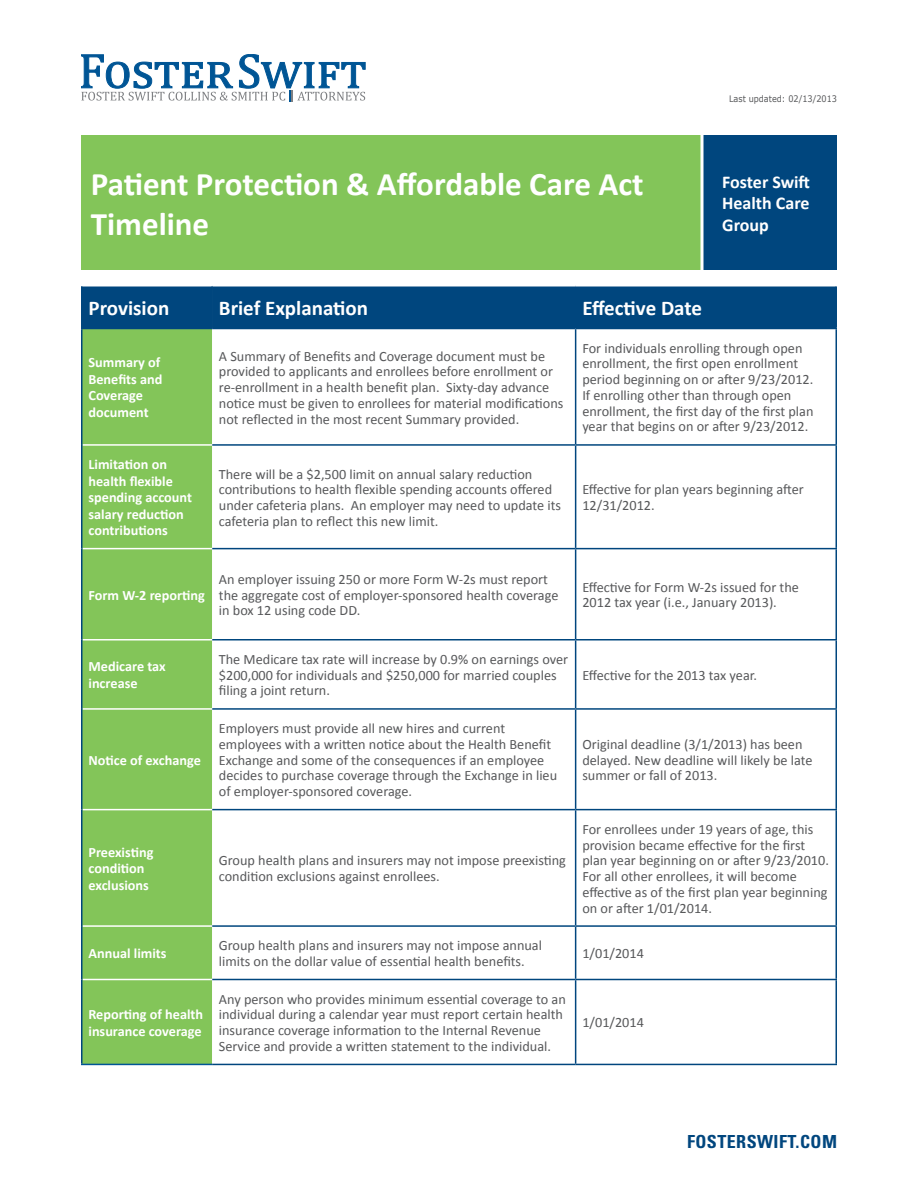
<style>
.page{position:relative;width:918px;height:1188px;background:#fff}
.page>*{position:absolute;margin:0;border:0;box-sizing:border-box;transform-origin:0 0}
.t1{font:700 33px/39.6px "Calibri";color:#fff}
.t2{font:700 21px "Calibri";color:#fff}
.t3{font:700 18px/21.6px "Calibri";color:#fff;text-align:justify}
.t4{font:700 condensed 18px "Univers LT Std";letter-spacing:.025em;color:#00467e}
.Table_Text{font:14.25px/15.8px "Calibri";color:#57585a}
.Table_Text-2{font:700 14.25px/16.5px "Calibri";color:#fff}
.t5{font:9px "Verdana";color:#57585a;scale:.9 1}
</style>
<div class="page">
<svg style="left:81px;top:54px;width:285px;height:48px"></svg>
<div style="left:82px;top:286px;width:130px;height:42px;background:#00467e"></div>
<div style="left:213px;top:286px;width:623px;height:42px;background:#00467e"></div>
<div style="left:82px;top:329px;width:130px;height:735px;background:#83c559"></div>
<svg style="left:212px;top:329px;width:624px;height:735px"></svg>
<hr style="left:575px;top:286px;width:1px;height:42px;background:#00467e">
<hr style="left:575px;top:329px;width:1px;height:115px;background:#00467e">
<hr style="left:212px;top:444px;width:364px;height:2px;background:#00467e">
<hr style="left:576px;top:444px;width:261px;height:2px;background:#00467e">
<hr style="left:575px;top:446px;width:1px;height:102px;background:#00467e">
<hr style="left:212px;top:548px;width:364px;height:1px;background:#00467e">
<hr style="left:576px;top:548px;width:261px;height:1px;background:#00467e">
<hr style="left:575px;top:549px;width:1px;height:90px;background:#00467e">
<hr style="left:212px;top:639px;width:364px;height:1px;background:#00467e">
<hr style="left:576px;top:639px;width:261px;height:1px;background:#00467e">
<hr style="left:575px;top:640px;width:1px;height:68px;background:#00467e">
<hr style="left:212px;top:708px;width:364px;height:2px;background:#00467e">
<hr style="left:576px;top:708px;width:261px;height:2px;background:#00467e">
<hr style="left:575px;top:710px;width:1px;height:99px;background:#00467e">
<hr style="left:212px;top:809px;width:364px;height:1px;background:#00467e">
<hr style="left:576px;top:809px;width:261px;height:1px;background:#00467e">
<hr style="left:575px;top:810px;width:1px;height:115px;background:#00467e">
<hr style="left:212px;top:925px;width:364px;height:2px;background:#00467e">
<hr style="left:576px;top:925px;width:261px;height:2px;background:#00467e">
<hr style="left:575px;top:927px;width:1px;height:52px;background:#00467e">
<hr style="left:212px;top:979px;width:364px;height:1px;background:#00467e">
<hr style="left:576px;top:979px;width:261px;height:1px;background:#00467e">
<hr style="left:575px;top:980px;width:1px;height:84px;background:#00467e">
<hr style="left:212px;top:328px;width:364px;height:1px;background:#00467e">
<hr style="left:576px;top:328px;width:261px;height:1px;background:#00467e">
<hr style="left:82px;top:444px;width:130px;height:2px;background:#fff">
<hr style="left:82px;top:548px;width:130px;height:1px;background:#fff">
<hr style="left:82px;top:639px;width:130px;height:1px;background:#fff">
<hr style="left:82px;top:708px;width:130px;height:2px;background:#fff">
<hr style="left:82px;top:809px;width:130px;height:1px;background:#fff">
<hr style="left:82px;top:925px;width:130px;height:2px;background:#fff">
<hr style="left:82px;top:979px;width:130px;height:1px;background:#fff">
<hr style="left:81px;top:329px;width:1px;height:116px;background:#00467e">
<hr style="left:836px;top:329px;width:1px;height:115px;background:#00467e">
<hr style="left:81px;top:445px;width:1px;height:104px;background:#00467e">
<hr style="left:836px;top:446px;width:1px;height:102px;background:#00467e">
<hr style="left:81px;top:549px;width:1px;height:91px;background:#00467e">
<hr style="left:836px;top:549px;width:1px;height:90px;background:#00467e">
<hr style="left:81px;top:640px;width:1px;height:69px;background:#00467e">
<hr style="left:836px;top:640px;width:1px;height:68px;background:#00467e">
<hr style="left:81px;top:709px;width:1px;height:101px;background:#00467e">
<hr style="left:836px;top:710px;width:1px;height:99px;background:#00467e">
<hr style="left:81px;top:810px;width:1px;height:116px;background:#00467e">
<hr style="left:836px;top:810px;width:1px;height:115px;background:#00467e">
<hr style="left:81px;top:926px;width:1px;height:54px;background:#00467e">
<hr style="left:836px;top:927px;width:1px;height:52px;background:#00467e">
<hr style="left:81px;top:980px;width:1px;height:84px;background:#00467e">
<hr style="left:836px;top:980px;width:1px;height:84px;background:#00467e">
<hr style="left:212px;top:1064px;width:364px;height:1px;background:#00467e">
<hr style="left:576px;top:1064px;width:261px;height:1px;background:#00467e">
<hr style="left:836px;top:286px;width:1px;height:42px;background:#00467e">
<hr style="left:81px;top:286px;width:1px;height:42px;background:#00467e">
<hr style="left:211px;top:286px;width:2px;height:42px;background:#00467e">
<hr style="left:81px;top:328px;width:131px;height:1px;background:#00467e">
<hr style="left:81px;top:1064px;width:131px;height:1px;background:#005595">
<div style="left:81px;top:135px;width:756px;height:135px;background:#83c559"></div>
<div style="left:702px;top:135px;width:135px;height:135px;background:#00467e"></div>
<svg style="left:700px;top:135px;width:4px;height:135px"></svg>
<p class="t5" style="left:729px;top:92px;width:121px">Last updated: 02/13/2013</p>
<p class="t1" style="left:91px;top:164px;width:554px">Patient Protection &amp; Affordable Care Act<br>Timeline</p>
<p class="t3" style="left:722px;top:171px;width:89px">Foster Swift Health Care Group</p>
<p class="t2" style="left:88px;top:295px;width:82px">Provision</p>
<p class="t2" style="left:219px;top:295px;width:151px">Brief Explanation</p>
<p class="t2" style="left:582px;top:295px;width:121px">Effective Date</p>
<p class="Table_Text-2" style="left:88px;top:354px;width:75px">Summary of<br>Benefits and<br>Coverage document</p>
<p class="Table_Text" style="left:219px;top:348px;width:346px">A Summary of Benefits and Coverage document must be provided to applicants and enrollees before enrollment or re-enrollment in a health benefit plan. Sixty-day advance notice must be given to enrollees for material modifications not reflected in the most recent Summary provided.</p>
<p class="Table_Text" style="left:582px;top:340px;width:233px">For individuals enrolling through open enrollment, the first open enrollment period beginning on or after 9/23/2012.<br>If enrolling other than through open enrollment, the first day of the first plan year that begins on or after 9/23/2012.</p>
<p class="Table_Text-2" style="left:88px;top:456px;width:105px">Limitation on health flexible spending account salary reduction contributions</p>
<p class="Table_Text" style="left:219px;top:466px;width:344px">There will be a $2,500 limit on annual salary reduction contributions to health flexible spending accounts offered under cafeteria plans. An employer may need to update its cafeteria plan to reflect this new limit.</p>
<p class="Table_Text" style="left:582px;top:482px;width:223px">Effective for plan years beginning after<br>12/31/2012.</p>
<p class="Table_Text-2" style="left:88px;top:587px;width:118px">Form W-2 reporting</p>
<p class="Table_Text" style="left:219px;top:571px;width:341px">An employer issuing 250 or more Form W-2s must report the aggregate cost of employer-sponsored health coverage in box 12 using code DD.</p>
<p class="Table_Text" style="left:582px;top:579px;width:218px">Effective for Form W-2s issued for the<br>2012 tax year (i.e., January 2013).</p>
<p class="Table_Text-2" style="left:88px;top:658px;width:79px">Medicare tax increase</p>
<p class="Table_Text" style="left:219px;top:651px;width:351px">The Medicare tax rate will increase by 0.9% on earnings over $200,000 for individuals and $250,000 for married couples filing a joint return.</p>
<p class="Table_Text-2" style="left:88px;top:752px;width:114px">Notice of exchange</p>
<p class="Table_Text" style="left:219px;top:721px;width:340px">Employers must provide all new hires and current employees with a written notice about the Health Benefit Exchange and some of the consequences if an employee decides to purchase coverage through the Exchange in lieu of employer-sponsored coverage.</p>
<p class="Table_Text-2" style="left:88px;top:844px;width:66px">Preexisting condition exclusions</p>
<p class="Table_Text" style="left:219px;top:853px;width:349px">Group health plans and insurers may not impose preexisting condition exclusions against enrollees.</p>
<p class="Table_Text" style="left:582px;top:667px;width:176px">Effective for the 2013 tax year.</p>
<p class="Table_Text" style="left:582px;top:736px;width:232px">Original deadline (3/1/2013) has been delayed. New deadline will likely be late summer or fall of 2013.</p>
<p class="Table_Text" style="left:582px;top:821px;width:248px">For enrollees under 19 years of age, this provision became effective for the first plan year beginning on or after 9/23/2010.<br>For all other enrollees, it will become effective as of the first plan year beginning on or after 1/01/2014.</p>
<p class="Table_Text-2" style="left:88px;top:945px;width:80px">Annual limits</p>
<p class="Table_Text" style="left:219px;top:938px;width:325px">Group health plans and insurers may not impose annual limits on the dollar value of essential health benefits.</p>
<p class="Table_Text" style="left:582px;top:946px;width:63px">1/01/2014</p>
<p class="Table_Text-2" style="left:88px;top:1006px;width:116px">Reporting of health insurance coverage</p>
<p class="Table_Text" style="left:219px;top:991px;width:349px">Any person who provides minimum essential coverage to an individual during a calendar year must report certain health insurance coverage information to the Internal Revenue Service and provide a written statement to the individual.</p>
<p class="Table_Text" style="left:582px;top:1015px;width:63px">1/01/2014</p>
<p class="t4" style="left:687px;top:1130px;width:151px">FOSTERSWIFT.COM</p>
</div>
